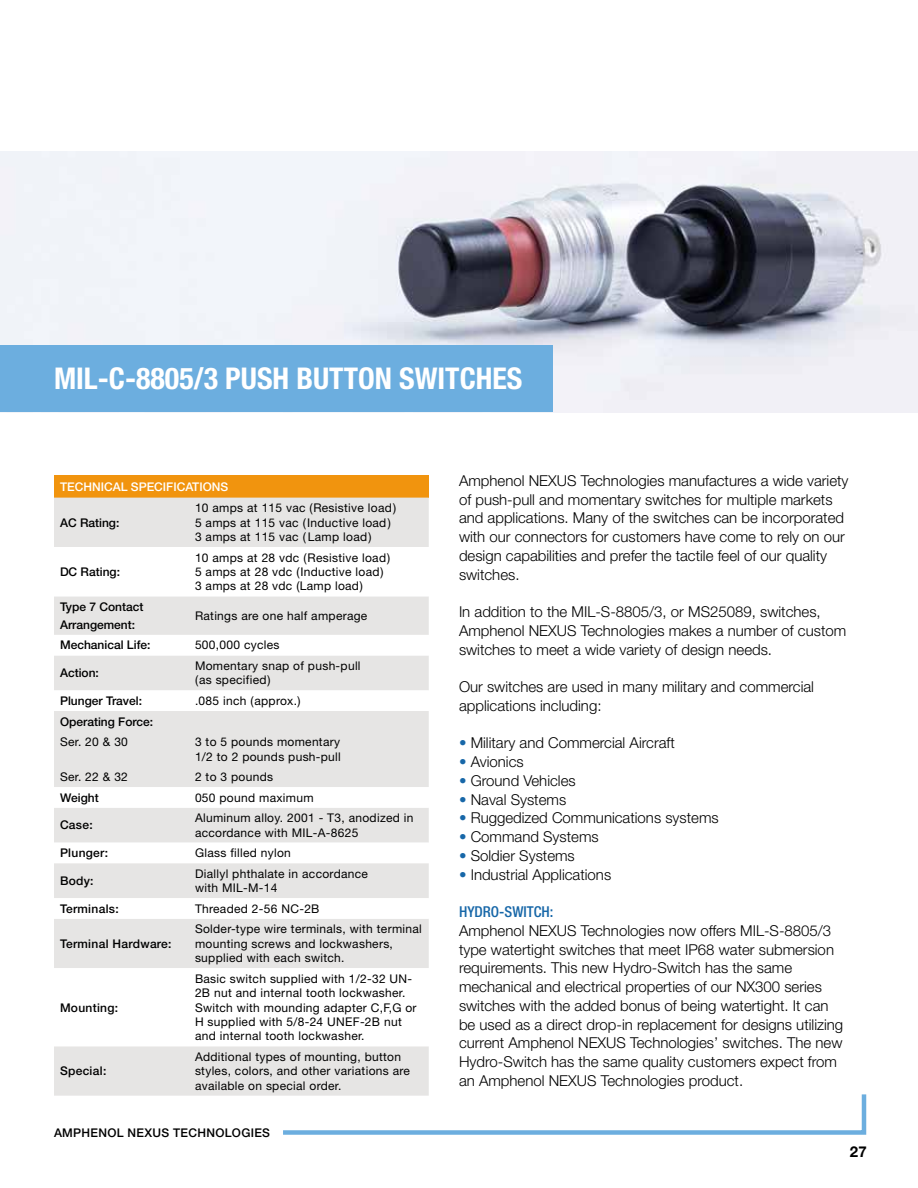
<style>
.page{position:relative;width:918px;height:1188px;background:#fff}
.page>*{position:absolute;margin:0;border:0;box-sizing:border-box;transform-origin:0 0}
.t1{font:700 condensed 30px "Helvetica Neue LT Std";color:#fff}
.t2{font:300 15px/18.8px "Helvetica Neue LT Std";color:#000}
.t3{font:500 condensed 15px "Helvetica Neue LT Std";color:#1767a8}
.t4{font:700 15px "Helvetica Neue LT Std";color:#000}
.t5{font:12px/14.4px "Helvetica Neue LT Std";letter-spacing:.025em;color:#000}
.t6{font:500 12px/18px "Helvetica Neue LT Std";color:#000}
.t7{font:500 12px "Helvetica Neue LT Std";letter-spacing:.025em;color:#000}
.t8{font:500 12px "Helvetica Neue LT Std";color:#fff}
.s1{color:#1767a8}
</style>
<div class="page">
<svg style="left:283px;top:1094px;width:584px;height:41px"></svg>
<img style="left:0;top:151px;width:918px;height:261px">
<div style="left:0;top:345px;width:553px;height:67px;background:#6caedf"></div>
<div style="left:54px;top:475px;width:375px;height:23px;background:#f1940e"></div>
<div style="left:54px;top:498px;width:375px;height:598px;background:#e6e5e4"></div>
<svg style="left:54px;top:547px;width:375px;height:499px;fill:#e6e5e4"></svg>
<h1 class="t1" style="left:54px;top:360px;width:470px">MIL-C-8805/3 PUSH BUTTON SWITCHES</h1>
<p class="t8" style="left:60px;top:479px;width:170px">TECHNICAL SPECIFICATIONS</p>
<p class="t6" style="left:60px;top:513px;width:61px">AC Rating:</p>
<p class="t5" style="left:195px;top:501px;width:203px">10 amps at 115 vac (Resistive load)<br>5 amps at 115 vac (Inductive load)<br>3 amps at 115 vac ( Lamp load)</p>
<p class="t6" style="left:60px;top:563px;width:62px">DC Rating:</p>
<p class="t5" style="left:195px;top:550px;width:197px">10 amps at 28 vdc (Resistive load)<br>5 amps at 28 vdc (Inductive load)<br>3 amps at 28 vdc (Lamp load)</p>
<p class="t6" style="left:60px;top:598px;width:85px">Type 7 Contact<br>Arrangement:</p>
<p class="t5" style="left:195px;top:608px;width:174px">Ratings are one half amperage</p>
<p class="t6" style="left:60px;top:636px;width:92px">Mechanical Life:</p>
<p class="t5" style="left:195px;top:638px;width:86px">500,000 cycles</p>
<p class="t6" style="left:60px;top:664px;width:40px">Action:</p>
<p class="t5" style="left:195px;top:658px;width:167px">Momentary snap of push-pull (as specified)</p>
<p class="t6" style="left:60px;top:692px;width:84px">Plunger Travel:</p>
<p class="t5" style="left:195px;top:693px;width:107px">.085 inch (approx.)</p>
<p class="t6" style="left:60px;top:712px;width:95px">Operating Force:</p>
<p class="t5" style="left:60px;top:735px;width:70px">Ser. 20 &amp; 30</p>
<p class="t5" style="left:195px;top:735px;width:147px">3 to 5 pounds momentary<br>1/2 to 2 pounds push-pull</p>
<p class="t5" style="left:60px;top:769px;width:70px">Ser. 22 &amp; 32</p>
<p class="t5" style="left:195px;top:769px;width:80px">2 to 3 pounds</p>
<p class="t6" style="left:60px;top:788px;width:40px">Weight</p>
<p class="t5" style="left:195px;top:790px;width:120px">050 pound maximum</p>
<p class="t6" style="left:60px;top:816px;width:34px">Case:</p>
<p class="t5" style="left:195px;top:811px;width:220px">Aluminum alloy. 2001 - T3, anodized in accordance with MIL-A-8625</p>
<p class="t7" style="left:60px;top:846px;width:50px">Plunger:</p>
<p class="t5" style="left:195px;top:846px;width:97px">Glass filled nylon</p>
<p class="t6" style="left:60px;top:872px;width:35px">Body:</p>
<p class="t5" style="left:195px;top:866px;width:175px">Diallyl phthalate in accordance with MIL-M-14</p>
<p class="t7" style="left:60px;top:901px;width:60px">Terminals:</p>
<p class="t5" style="left:195px;top:901px;width:126px">Threaded 2-56 NC-2B</p>
<p class="t7" style="left:60px;top:936px;width:113px">Terminal Hardware:</p>
<p class="t5" style="left:195px;top:922px;width:228px">Solder-type wire terminals, with terminal mounting screws and lockwashers, supplied with each switch.</p>
<p class="t7" style="left:60px;top:1000px;width:60px">Mounting:</p>
<p class="t7" style="left:60px;top:1064px;width:48px">Special:</p>
<p class="t5" style="left:195px;top:971px;width:223px">Basic switch supplied with 1/2-32 UN-2B nut and internal tooth lockwasher.<br>Switch with mounding adapter C,F,G or H supplied with 5/8-24 UNEF-2B nut and internal tooth lockwasher.</p>
<p class="t5" style="left:195px;top:1049px;width:217px">Additional types of mounting, button styles, colors, and other variations are available on special order.</p>
<p class="t7" style="left:54px;top:1126px;width:218px">AMPHENOL NEXUS TECHNOLOGIES</p>
<p class="t2" style="left:459px;top:471px;width:391px">Amphenol NEXUS Technologies manufactures a wide variety of push-pull and momentary switches for multiple markets and applications. Many of the switches can be incorporated with our connectors for customers have come to rely on our design capabilities and prefer the tactile feel of our quality switches.</p>
<p class="t2" style="left:459px;top:602px;width:389px">In addition to the MIL-S-8805/3, or MS25089, switches,<br>Amphenol NEXUS Technologies makes a number of custom switches to meet a wide variety of design needs.</p>
<p class="t2" style="left:459px;top:677px;width:357px">Our switches are used in many military and commercial applications including:</p>
<p class="t2" style="left:459px;top:733px;width:217px"><span class="s1">•</span> Military and Commercial Aircraft</p>
<p class="t2" style="left:459px;top:752px;width:66px"><span class="s1">•</span> Avionics</p>
<p class="t2" style="left:459px;top:771px;width:118px"><span class="s1">•</span> Ground Vehicles</p>
<p class="t2" style="left:459px;top:790px;width:109px"><span class="s1">•</span> Naval Systems</p>
<p class="t2" style="left:459px;top:808px;width:261px"><span class="s1">•</span> Ruggedized Communications systems</p>
<p class="t2" style="left:459px;top:827px;width:141px"><span class="s1">•</span> Command Systems</p>
<p class="t2" style="left:459px;top:846px;width:117px"><span class="s1">•</span> Soldier Systems</p>
<p class="t2" style="left:459px;top:865px;width:154px"><span class="s1">•</span> Industrial Applications</p>
<p class="t3" style="left:459px;top:903px;width:96px">HYDRO-SWITCH:</p>
<p class="t2" style="left:459px;top:921px;width:386px">Amphenol NEXUS Technologies now offers MIL-S-8805/3 type watertight switches that meet IP68 water submersion requirements. This new Hydro-Switch has the same mechanical and electrical properties of our NX300 series switches with the added bonus of being watertight. It can be used as a direct drop-in replacement for designs utilizing current Amphenol NEXUS Technologies’ switches. The new Hydro-Switch has the same quality customers expect from an Amphenol NEXUS Technologies product.</p>
<p class="t4" style="left:850px;top:1142px;width:19px">27</p>
</div>
